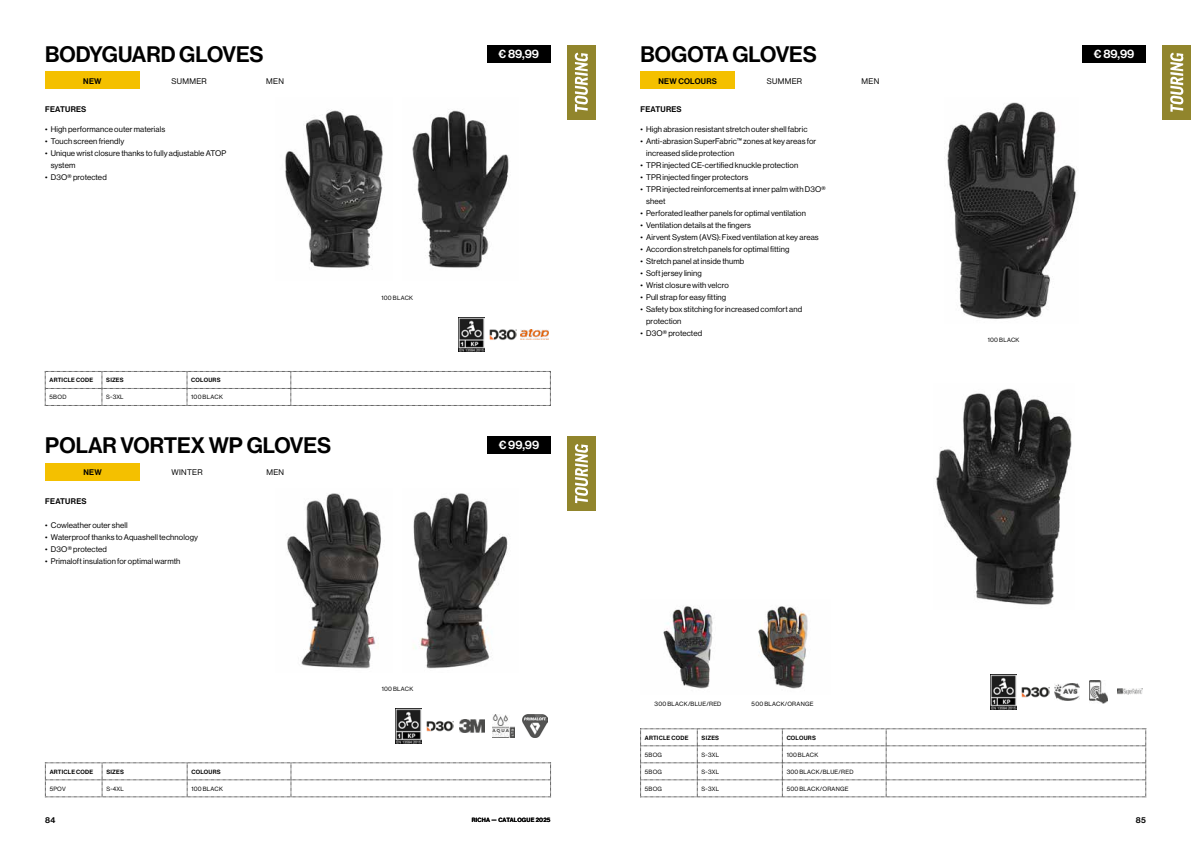
<style>
.page{position:relative;width:1191px;height:842px;background:#fff}
.page>*{position:absolute;margin:0;border:0;box-sizing:border-box;transform-origin:0 0}
.t1{font:22px "N Haas Grotesk DS Pro 65 Md";color:#000}
.t2{font:12px "N Haas Grotesk DS Pro 65 Md";color:#fff}
.t3{font:8px/12px "N Haas Grotesk DS Pro 55 Rg";letter-spacing:.015em;color:#000}
.t4{font:8px "N Haas Grotesk DS Pro 65 Md";letter-spacing:.035em;color:#000}
.t5{font:6px "N Haas Grotesk DS Pro 55 Rg";letter-spacing:.045em;color:#000}
.t6{font:6px "N Haas Grotesk DS Pro 65 Md";letter-spacing:.035em;color:#000}
</style>
<div class="page">
<div style="left:487px;top:45px;width:63px;height:17px;background:#000"></div>
<svg style="left:45px;top:371px;width:506px;height:35px"></svg>
<img style="left:489px;top:329px;width:28px;height:11px">
<img style="left:458px;top:317px;width:26px;height:35px">
<img style="left:521px;top:329px;width:27px;height:11px">
<div style="left:45px;top:72px;width:95px;height:17px;background:#f4c000"></div>
<div style="left:487px;top:436px;width:63px;height:17px;background:#000"></div>
<svg style="left:45px;top:763px;width:506px;height:35px"></svg>
<div style="left:45px;top:463px;width:95px;height:17px;background:#f4c000"></div>
<img style="left:426px;top:721px;width:28px;height:11px">
<img style="left:395px;top:709px;width:27px;height:34px">
<img style="left:459px;top:719px;width:25px;height:13px">
<img style="left:522px;top:714px;width:25px;height:23px">
<img style="left:492px;top:714px;width:22px;height:23px">
<div style="left:1162px;top:45px;width:29px;height:74px;background:#91852c"></div>
<svg style="left:1170px;top:53px;width:13px;height:59px"></svg>
<div style="left:567px;top:436px;width:28px;height:75px;background:#91852c"></div>
<svg style="left:575px;top:444px;width:13px;height:59px"></svg>
<div style="left:567px;top:45px;width:28px;height:74px;background:#91852c"></div>
<svg style="left:575px;top:53px;width:13px;height:59px"></svg>
<div style="left:640px;top:72px;width:95px;height:17px;background:#f4c000"></div>
<div style="left:1082px;top:45px;width:63px;height:17px;background:#000"></div>
<svg style="left:640px;top:729px;width:506px;height:69px"></svg>
<img style="left:1021px;top:687px;width:28px;height:11px">
<img style="left:1117px;top:689px;width:25px;height:6px">
<img style="left:990px;top:675px;width:26px;height:34px">
<img style="left:1089px;top:680px;width:18px;height:23px">
<img style="left:1054px;top:683px;width:25px;height:17px">
<img style="left:947px;top:102px;width:130px;height:217px">
<img style="left:936px;top:388px;width:136px;height:217px">
<img style="left:663px;top:606px;width:145px;height:83px">
<img style="left:285px;top:110px;width:98px;height:159px">
<img style="left:287px;top:493px;width:94px;height:176px">
<img style="left:412px;top:110px;width:97px;height:158px">
<img style="left:413px;top:493px;width:95px;height:176px">
<h1 class="t1" style="left:45px;top:42px;width:220px">BODYGUARD GLOVES</h1>
<p class="t4" style="left:83px;top:76px;width:20px">NEW</p>
<p class="t4" style="left:45px;top:105px;width:43px">FEATURES</p>
<p class="t3" style="left:171px;top:75px;width:37px">SUMMER</p>
<p class="t3" style="left:266px;top:75px;width:19px">MEN</p>
<p class="t3" style="left:45px;top:123px;width:122px">• High performance outer materials</p>
<p class="t3" style="left:45px;top:135px;width:81px">• Touch screen friendly</p>
<p class="t3" style="left:51px;top:147px;width:177px;text-indent:-6px">• Unique wrist closure thanks to fully adjustable ATOP system</p>
<p class="t3" style="left:45px;top:171px;width:63px">• D3O® protected</p>
<p class="t6" style="left:50px;top:377px;width:45px">ARTICLE CODE</p>
<p class="t6" style="left:106px;top:377px;width:19px">SIZES</p>
<p class="t6" style="left:191px;top:377px;width:31px">COLOURS</p>
<p class="t5" style="left:50px;top:394px;width:18px">5BOD</p>
<p class="t5" style="left:106px;top:394px;width:19px">S-3XL</p>
<p class="t5" style="left:191px;top:394px;width:33px">100 BLACK</p>
<h1 class="t1" style="left:45px;top:433px;width:287px">POLAR VORTEX WP GLOVES</h1>
<p class="t4" style="left:83px;top:467px;width:20px">NEW</p>
<p class="t4" style="left:45px;top:496px;width:43px">FEATURES</p>
<p class="t3" style="left:172px;top:466px;width:32px">WINTER</p>
<p class="t3" style="left:266px;top:466px;width:19px">MEN</p>
<p class="t3" style="left:45px;top:519px;width:84px">• Cowleather outer shell</p>
<p class="t3" style="left:45px;top:531px;width:154px">• Waterproof thanks to Aquashell technology</p>
<p class="t3" style="left:45px;top:543px;width:63px">• D3O® protected</p>
<p class="t3" style="left:45px;top:555px;width:137px">• Primaloft insulation for optimal warmth</p>
<p class="t6" style="left:50px;top:768px;width:45px">ARTICLE CODE</p>
<p class="t6" style="left:106px;top:768px;width:19px">SIZES</p>
<p class="t6" style="left:191px;top:768px;width:31px">COLOURS</p>
<p class="t5" style="left:50px;top:785px;width:18px">5POV</p>
<p class="t5" style="left:106px;top:785px;width:19px">S-4XL</p>
<p class="t5" style="left:191px;top:785px;width:33px">100 BLACK</p>
<p class="t5" style="left:381px;top:294px;width:33px">100 BLACK</p>
<p class="t5" style="left:382px;top:686px;width:33px">100 BLACK</p>
<h2 class="t2" style="left:498px;top:47px;width:42px">€ 89,99</h2>
<h2 class="t2" style="left:499px;top:438px;width:42px">€ 99,99</h2>
<h1 class="t1" style="left:640px;top:42px;width:178px">BOGOTA GLOVES</h1>
<p class="t4" style="left:658px;top:76px;width:60px">NEW COLOURS</p>
<p class="t4" style="left:640px;top:105px;width:43px">FEATURES</p>
<p class="t3" style="left:767px;top:75px;width:37px">SUMMER</p>
<p class="t3" style="left:861px;top:75px;width:19px">MEN</p>
<p class="t3" style="left:640px;top:123px;width:168px">• High abrasion resistant stretch outer shell fabric</p>
<p class="t3" style="left:646px;top:135px;width:172px;text-indent:-6px">• Anti-abrasion SuperFabric™ zones at key areas for increased slide protection</p>
<p class="t3" style="left:640px;top:159px;width:159px">• TPR injected CE-certified knuckle protection</p>
<p class="t3" style="left:640px;top:171px;width:109px">• TPR injected finger protectors</p>
<p class="t3" style="left:646px;top:183px;width:181px;text-indent:-6px">• TPR injected reinforcements at inner palm with D3O® sheet</p>
<p class="t3" style="left:640px;top:207px;width:167px">• Perforated leather panels for optimal ventilation</p>
<p class="t3" style="left:640px;top:219px;width:112px">• Ventilation details at the fingers</p>
<p class="t3" style="left:640px;top:231px;width:180px">• Airvent System (AVS): Fixed ventilation at key areas</p>
<p class="t3" style="left:640px;top:243px;width:150px">• Accordion stretch panels for optimal fitting</p>
<p class="t3" style="left:640px;top:255px;width:105px">• Stretch panel at inside thumb</p>
<p class="t3" style="left:640px;top:267px;width:63px">• Soft jersey lining</p>
<p class="t3" style="left:640px;top:279px;width:90px">• Wrist closure with velcro</p>
<p class="t3" style="left:640px;top:291px;width:87px">• Pull strap for easy fitting</p>
<p class="t3" style="left:646px;top:303px;width:157px;text-indent:-6px">• Safety box stitching for increased comfort and protection</p>
<p class="t3" style="left:640px;top:327px;width:63px">• D3O® protected</p>
<p class="t5" style="left:654px;top:700px;width:68px">300 BLACK/BLUE/RED</p>
<p class="t5" style="left:751px;top:700px;width:64px">500 BLACK/ORANGE</p>
<p class="t6" style="left:645px;top:734px;width:45px">ARTICLE CODE</p>
<p class="t6" style="left:701px;top:734px;width:19px">SIZES</p>
<p class="t6" style="left:786px;top:734px;width:31px">COLOURS</p>
<p class="t5" style="left:645px;top:751px;width:19px">5BOG</p>
<p class="t5" style="left:701px;top:751px;width:19px">S-3XL</p>
<p class="t5" style="left:786px;top:751px;width:33px">100 BLACK</p>
<p class="t5" style="left:645px;top:768px;width:19px">5BOG</p>
<p class="t5" style="left:701px;top:768px;width:19px">S-3XL</p>
<p class="t5" style="left:786px;top:768px;width:68px">300 BLACK/BLUE/RED</p>
<p class="t5" style="left:645px;top:785px;width:19px">5BOG</p>
<p class="t5" style="left:701px;top:785px;width:19px">S-3XL</p>
<p class="t5" style="left:786px;top:785px;width:64px">500 BLACK/ORANGE</p>
<h2 class="t2" style="left:1094px;top:47px;width:42px">€ 89,99</h2>
<p class="t5" style="left:987px;top:336px;width:33px">100 BLACK</p>
<p class="t4" style="left:45px;top:815px;width:12px">84</p>
<p class="t6" style="left:471px;top:816px;width:80px">RICHA — CATALOGUE 2025</p>
<p class="t4" style="left:1135px;top:815px;width:12px">85</p>
</div>
